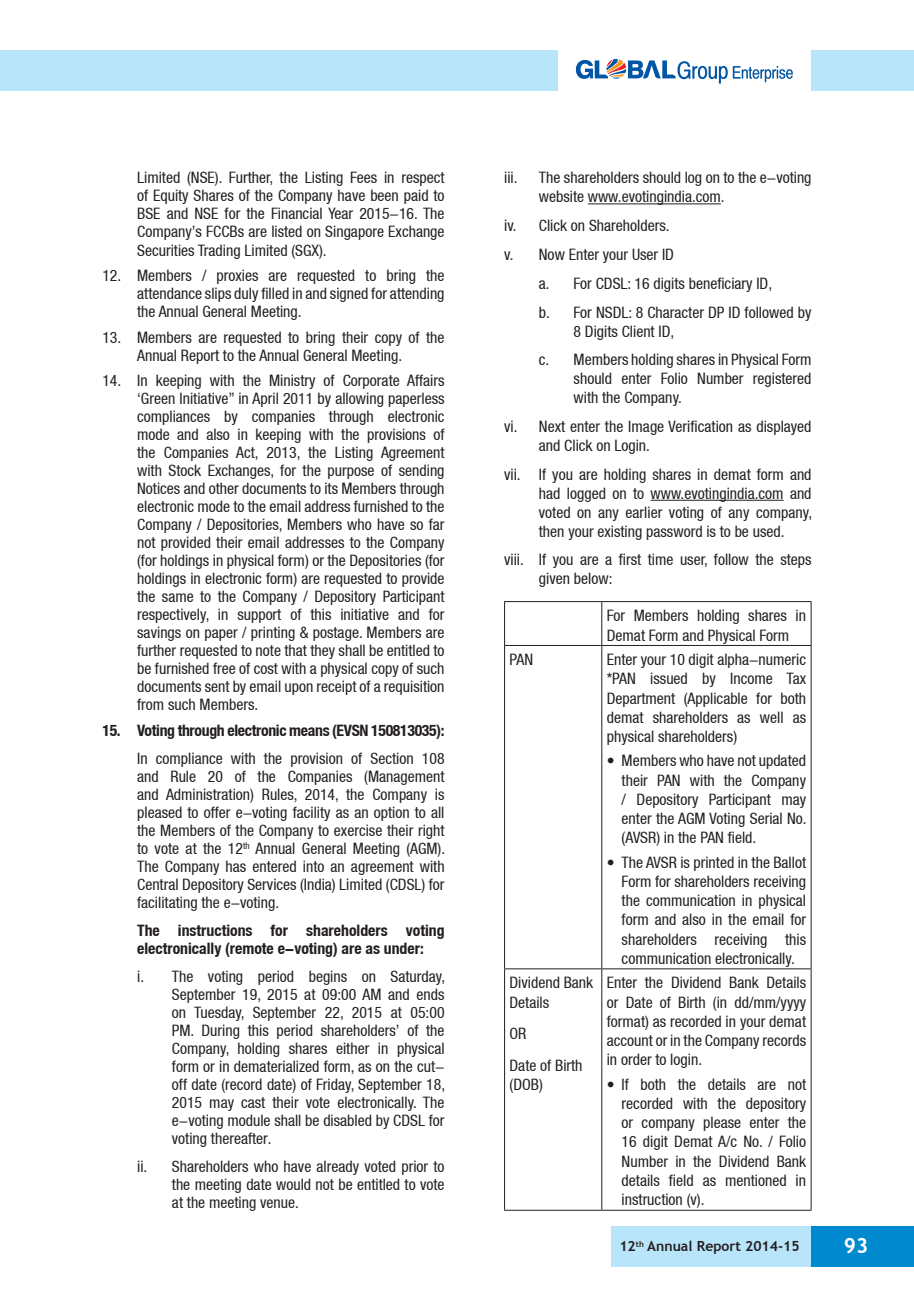
<style>
.page{position:relative;width:914px;height:1292px;background:#fff}
.page>*{position:absolute;margin:0;border:0;box-sizing:border-box;transform-origin:0 0}
.t1{font:700 21px "Trebuchet MS";color:#fff}
.t2{font:condensed 15.75px/18px "Helvetica Neue LT";color:#231f20;text-align:justify}
.t3{font:700 condensed 15.75px/28px "Helvetica Neue LT";letter-spacing:-.02em;color:#231f20;text-align:right}
.t4{font:700 condensed 15.75px/18px "Helvetica Neue LT";color:#231f20}
.t5{font:700 14px "Trebuchet MS";color:#231f20}
.s1{font-weight:400}
</style>
<div class="page">
<div style="left:611px;top:1226px;width:202px;height:40px;background:#b9e5fa"></div>
<div style="left:811px;top:1226px;width:103px;height:40px;background:#0089cf"></div>
<div style="left:0;top:51px;width:557px;height:40px;background:#b9e5fa"></div>
<div style="left:811px;top:51px;width:103px;height:40px;background:#b9e5fa"></div>
<svg style="left:576px;top:59px;width:216px;height:25px"></svg>
<hr style="left:588px;top:203px;width:132px;height:1px;background:#231f20">
<hr style="left:650px;top:500px;width:133px;height:1px;background:#231f20">
<hr style="left:504px;top:601px;width:97px;height:1px;background:#231f20">
<hr style="left:504px;top:602px;width:1px;height:43px;background:#231f20">
<hr style="left:601px;top:601px;width:210px;height:1px;background:#231f20">
<hr style="left:601px;top:602px;width:1px;height:43px;background:#231f20">
<hr style="left:810px;top:602px;width:1px;height:43px;background:#231f20">
<hr style="left:504px;top:645px;width:97px;height:1px;background:#231f20">
<hr style="left:504px;top:646px;width:1px;height:322px;background:#231f20">
<hr style="left:601px;top:645px;width:210px;height:1px;background:#231f20">
<hr style="left:601px;top:646px;width:1px;height:322px;background:#231f20">
<hr style="left:810px;top:646px;width:1px;height:322px;background:#231f20">
<hr style="left:504px;top:968px;width:97px;height:1px;background:#231f20">
<hr style="left:504px;top:969px;width:1px;height:240px;background:#231f20">
<hr style="left:601px;top:968px;width:210px;height:1px;background:#231f20">
<hr style="left:601px;top:969px;width:1px;height:240px;background:#231f20">
<hr style="left:810px;top:969px;width:1px;height:240px;background:#231f20">
<hr style="left:504px;top:1209px;width:97px;height:1px;background:#231f20">
<hr style="left:601px;top:1209px;width:210px;height:1px;background:#231f20">
<p class="t2" style="left:137px;top:169px;width:309px">Limited (NSE). Further, the Listing Fees in respect of Equity Shares of the Company have been paid to BSE and NSE for the Financial Year 2015-16. The Company’s FCCBs are listed on Singapore Exchange Securities Trading Limited (SGX).</p>
<p class="t2" style="left:137px;top:266px;width:309px;text-indent:-35px">12. Members / proxies are requested to bring the attendance slips duly filled in and signed for attending the Annual General Meeting.</p>
<p class="t2" style="left:102px;top:328px;width:343px;text-align:center">13. Members are requested to bring their copy of the<br>Annual Report to the Annual General Meeting.</p>
<p class="t2" style="left:137px;top:371px;width:309px;text-indent:-35px">14. In keeping with the Ministry of Corporate Affairs ‘Green Initiative” in April 2011 by allowing paperless compliances by companies through electronic mode and also in keeping with the provisions of the Companies Act, 2013, the Listing Agreement with Stock Exchanges, for the purpose of sending Notices and other documents to its Members through electronic mode to the email address furnished to the Company / Depositories, Members who have so far not provided their email addresses to the Company (for holdings in physical form) or the Depositories (for holdings in electronic form) are requested to provide the same to the Company / Depository Participant respectively, in support of this initiative and for savings on paper / printing &amp; postage. Members are further requested to note that they shall be entitled to be furnished free of cost with a physical copy of such documents sent by email upon receipt of a requisition from such Members.</p>
<p class="t3" style="left:102px;top:716px;width:343px">15. Voting through electronic means (EVSN 150813035):<br><span class="s1">In compliance with the provision of Section 108</span></p>
<p class="t2" style="left:137px;top:767px;width:309px">and Rule 20 of the Companies (Management and Administration) Rules, 2014, the Company is pleased to offer e-voting facility as an option to all the Members of the Company to exercise their right to vote at the 12<sup>th</sup> Annual General Meeting (AGM).<br>The Company has entered into an agreement with Central Depository Services (India) Limited (CDSL) for facilitating the e-voting.</p>
<p class="t4" style="left:137px;top:921px;width:309px">The instructions for shareholders voting electronically (remote e-voting) are as under:</p>
<p class="t2" style="left:172px;top:967px;width:275px;text-indent:-35px">i. The voting period begins on Saturday, September 19, 2015 at 09:00 AM and ends on Tuesday, September 22, 2015 at 05:00<br>PM. During this period shareholders’ of the Company, holding shares either in physical form or in dematerialized form, as on the cut&shy;off date (record date) of Friday, September 18, 2015 may cast their vote electronically. The e-voting module shall be disabled by CDSL for voting thereafter.</p>
<p class="t2" style="left:172px;top:1157px;width:274px;text-indent:-35px">ii. Shareholders who have already voted prior to the meeting date would not be entitled to vote at the meeting venue.</p>
<p class="t2" style="left:504px;top:169px;width:15px">iii.</p>
<p class="t2" style="left:539px;top:168px;width:274px;line-height:18.9px">The shareholders should log on to the e-voting website www.evotingindia.com.</p>
<p class="t2" style="left:504px;top:216px;width:167px">iv. Click on Shareholders.</p>
<p class="t2" style="left:504px;top:245px;width:171px">v. Now Enter your User ID</p>
<p class="t2" style="left:539px;top:274px;width:235px">a. For CDSL: 16 digits beneficiary ID,</p>
<p class="t2" style="left:539px;top:303px;width:274px">b. For NSDL: 8 Character DP ID followed by</p>
<p class="t2" style="left:539px;top:316px;width:274px;line-height:28.9px;text-indent:35px">8 Digits Client ID,<br>c. Members holding shares in Physical Form</p>
<p class="t2" style="left:573px;top:369px;width:239px;line-height:18.9px">should enter Folio Number registered with the Company.</p>
<p class="t2" style="left:539px;top:417px;width:274px;line-height:18.9px;text-indent:-35px">vi. Next enter the Image Verification as displayed and Click on Login.</p>
<p class="t2" style="left:539px;top:464px;width:275px;line-height:18.9px;text-indent:-35px">vii. If you are holding shares in demat form and had logged on to www.evotingindia.com and voted on any earlier voting of any company, then your existing password is to be used.</p>
<p class="t2" style="left:539px;top:550px;width:274px;line-height:18.9px;text-indent:-35px">viii. If you are a first time user, follow the steps given below:</p>
<p class="t2" style="left:606px;top:606px;width:201px;line-height:19.2px">For Members holding shares in<br>Demat Form and Physical Form</p>
<p class="t2" style="left:509px;top:650px;width:25px">PAN</p>
<p class="t2" style="left:606px;top:650px;width:201px;line-height:19.2px">Enter your 10 digit alpha-numeric *PAN issued by Income Tax Department (Applicable for both demat shareholders as well as physical shareholders)</p>
<p class="t2" style="left:621px;top:751px;width:186px;line-height:19.2px;text-indent:-15px">• Members who have not updated their PAN with the Company / Depository Participant may enter the AGM Voting Serial No. (AVSR) in the PAN field.</p>
<p class="t2" style="left:621px;top:852px;width:186px;line-height:19.2px;text-indent:-15px">• The AVSR is printed in the Ballot Form for shareholders receiving the communication in physical form and also in the email for shareholders receiving this communication electronically.</p>
<p class="t2" style="left:509px;top:973px;width:85px;line-height:19.2px">Dividend Bank<br>Details</p>
<p class="t2" style="left:509px;top:1017px;width:75px;line-height:31.7px">OR<br>Date of Birth</p>
<p class="t2" style="left:509px;top:1075px;width:35px">(DOB)</p>
<p class="t2" style="left:606px;top:973px;width:201px;line-height:19.2px">Enter the Dividend Bank Details or Date of Birth (in dd/mm/yyyy format) as recorded in your demat account or in the Company records in order to login.</p>
<p class="t2" style="left:621px;top:1074px;width:186px;line-height:19.2px;text-indent:-15px">• If both the details are not recorded with the depository or company please enter the 16 digit Demat A/c No. / Folio Number in the Dividend Bank details field as mentioned in instruction (v).</p>
<p class="t5" style="left:619px;top:1237px;width:182px">12<sup>th</sup> Annual Report 2014-15</p>
<p class="t1" style="left:843px;top:1232px;width:26px">93</p>
</div>
